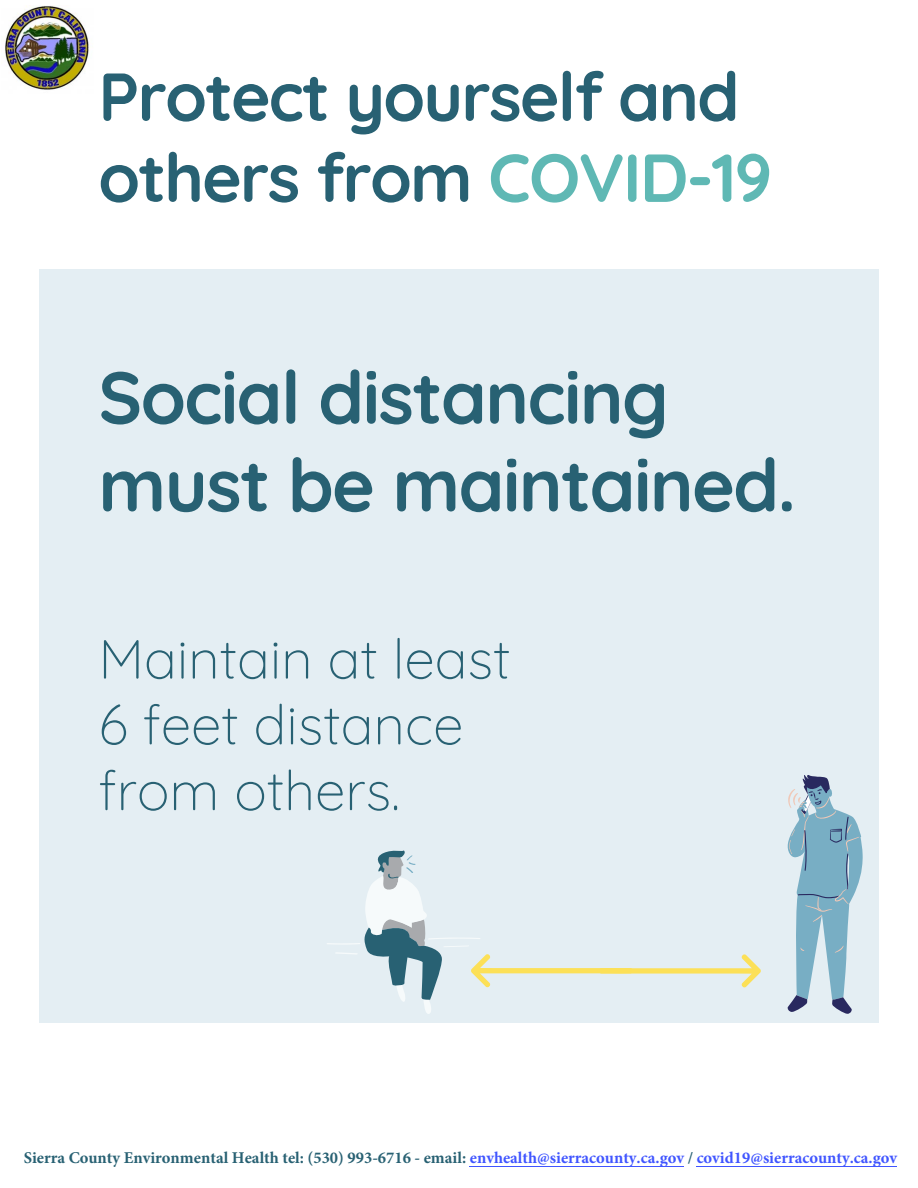
<style>
.page{position:relative;width:918px;height:1188px;background:#fff}
.page>*{position:absolute;margin:0;border:0;box-sizing:border-box;transform-origin:0 0}
.t1{font:700 73.5px/87.8px "Quicksand";letter-spacing:-.02em;color:#286173}
.t2{font:700 67.8px/81px "Quicksand";letter-spacing:-.025em;color:#286173}
.t3{font:300 55.05px/65.8px "Quicksand";color:#286173}
.t4{font:700 16.5px "Minion Pro";color:#286173}
.s1{color:#5fb8b4}
.s2{color:#4055ff}
</style>
<div class="page">
<div style="left:39px;top:269px;width:840px;height:754px;background:#e4eef3"></div>
<svg style="left:327px;top:850px;width:434px;height:164px"></svg>
<svg style="left:787px;top:775px;width:76px;height:239px"></svg>
<img style="left:5px;top:5px;width:84px;height:85px">
<hr style="left:697px;top:1166px;width:200px;height:1px;background:#4055ff">
<hr style="left:470px;top:1166px;width:214px;height:1px;background:#4055ff">
<h2 class="t2" style="left:98px;top:55px;width:675px">Protect yourself and others from <span class="s1">COVID-19</span></h2>
<h1 class="t1" style="left:98px;top:352px;width:699px">Social distancing must be maintained.</h1>
<h3 class="t3" style="left:98px;top:625px;width:414px">Maintain at least<br>6 feet distance from others.</h3>
<p class="t4" style="left:24px;top:1146px;width:875px">Sierra County Environmental Health tel: (530) 993-6716 - email: <span class="s2">envhealth@sierracounty.ca.gov</span> / <span class="s2">covid19@sierracounty.ca.gov</span></p>
</div>
